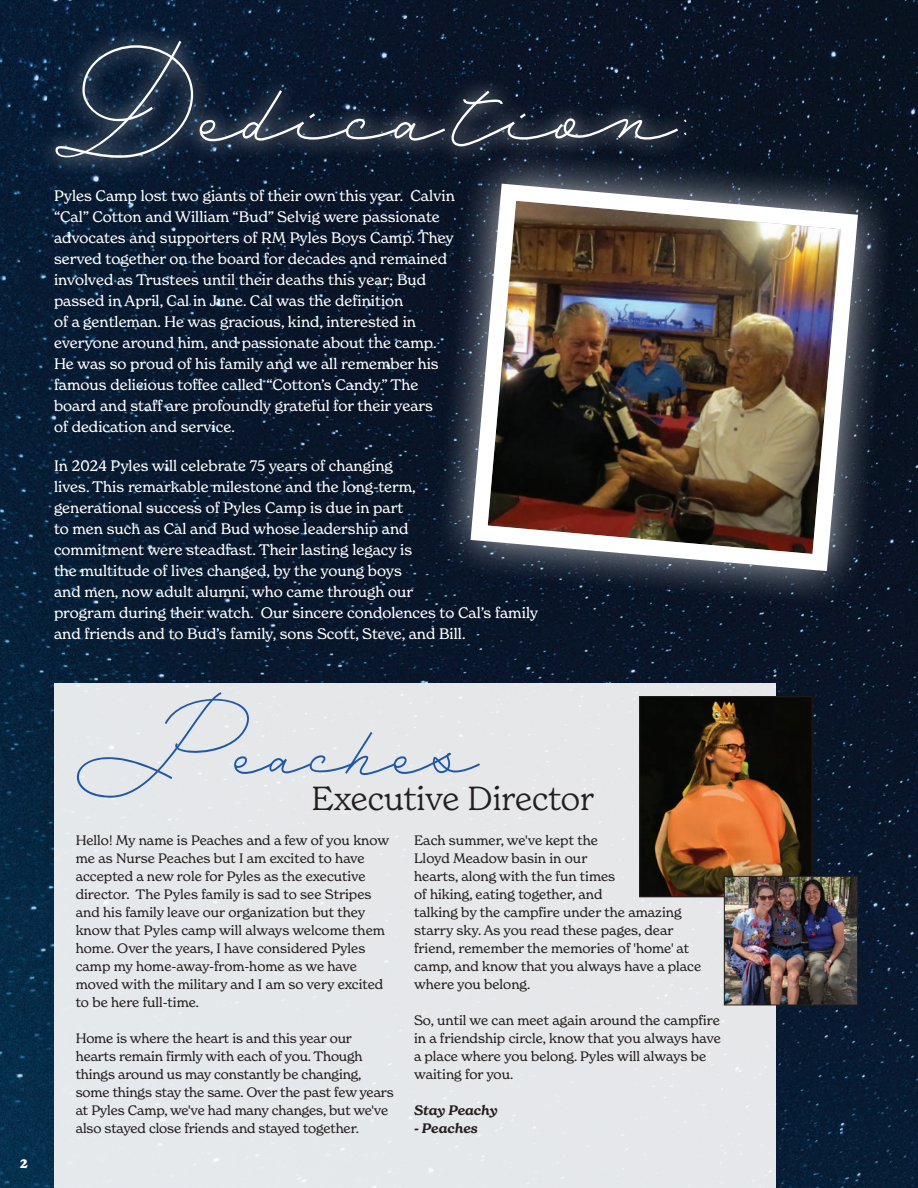
<style>
.page{position:relative;width:918px;height:1188px;background:#fff}
.page>*{position:absolute;margin:0;border:0;box-sizing:border-box;transform-origin:0 0}
.t1{font:92.7px "Mina";letter-spacing:-.005em;color:#fff;scale:.95 1}
.t2{font:76.2px "Mina";letter-spacing:-.005em;color:#2058a6;scale:.95 1}
.t3{font:300 33px "New Spirit";color:#231f20}
.t4{font:15px/21px "New Spirit";color:#fff}
.t5{font:13.5px/18px "New Spirit";color:#231f20}
.t6{font:italic 600 13.5px "New Spirit";color:#231f20}
.t7{font:700 12px "New Spirit";color:#fff}
</style>
<div class="page">
<img style="left:0;top:0;width:918px;height:1188px">
<div style="left:54px;top:683px;width:721px;height:505px;background:#e5e8ea"></div>
<svg style="left:38px;top:25px;width:665px;height:152px;background:#122034"></svg>
<svg style="left:426px;top:139px;width:477px;height:477px;background:#0e192a"></svg>
<img style="left:462px;top:175px;width:405px;height:405px">
<img style="left:641px;top:698px;width:170px;height:197px">
<div style="left:639px;top:696px;width:174px;height:201px;border:1px solid #231f20"></div>
<img style="left:726px;top:878px;width:130px;height:125px">
<div style="left:724px;top:876px;width:134px;height:129px;border:1px solid #231f20"></div>
<p class="t7" style="left:20px;top:1156px;width:9px">2</p>
<h1 class="t1" style="left:54px;top:51px;width:704px">Dedication:</h1>
<p class="t4" style="left:54px;top:185px;width:402px">Pyles Camp lost two giants of their own this year. Calvin “Cal” Cotton and William “Bud” Selvig were passionate advocates and supporters of RM Pyles Boys Camp. They served together on the board for decades and remained involved as Trustees until their deaths this year; Bud passed in April, Cal in June. Cal was the definition<br>of a gentleman. He was gracious, kind, interested in everyone around him, and passionate about the camp.<br>He was so proud of his family and we all remember his famous delicious toffee called “Cotton’s Candy.” The board and staff are profoundly grateful for their years<br>of dedication and service.</p>
<p class="t4" style="left:54px;top:455px;width:486px">In 2024 Pyles will celebrate 75 years of changing<br>lives. This remarkable milestone and the long-term,<br>generational success of Pyles Camp is due in part<br>to men such as Cal and Bud whose leadership and<br>commitment were steadfast. Their lasting legacy is<br>the multitude of lives changed, by the young boys<br>and men, now adult alumni, who came through our<br>program during their watch. Our sincere condolences to Cal’s family and friends and to Bud’s family, sons Scott, Steve, and Bill.</p>
<h2 class="t2" style="left:76px;top:700px;width:427px">Peaches</h2>
<h3 class="t3" style="left:312px;top:778px;width:284px">Executive Director</h3>
<p class="t5" style="left:76px;top:831px;width:315px">Hello! My name is Peaches and a few of you know me as Nurse Peaches but I am excited to have accepted a new role for Pyles as the executive director. The Pyles family is sad to see Stripes and his family leave our organization but they know that Pyles camp will always welcome them home. Over the years, I have considered Pyles camp my home-away-from-home as we have moved with the military and I am so very excited to be here full-time.</p>
<p class="t5" style="left:76px;top:1029px;width:320px">Home is where the heart is and this year our hearts remain firmly with each of you. Though things around us may constantly be changing, some things stay the same. Over the past few years at Pyles Camp, we've had many changes, but we've also stayed close friends and stayed together.</p>
<p class="t5" style="left:414px;top:831px;width:289px">Each summer, we've kept the<br>Lloyd Meadow basin in our<br>hearts, along with the fun times<br>of hiking, eating together, and<br>talking by the campfire under the amazing starry sky. As you read these pages, dear friend, remember the memories of 'home' at camp, and know that you always have a place where you belong.</p>
<p class="t5" style="left:414px;top:1011px;width:308px">So, until we can meet again around the campfire in a friendship circle, know that you always have a place where you belong. Pyles will always be waiting for you.</p>
<p class="t6" style="left:414px;top:1102px;width:85px">Stay Peachy</p>
<p class="t6" style="left:414px;top:1120px;width:65px">- Peaches</p>
</div>
